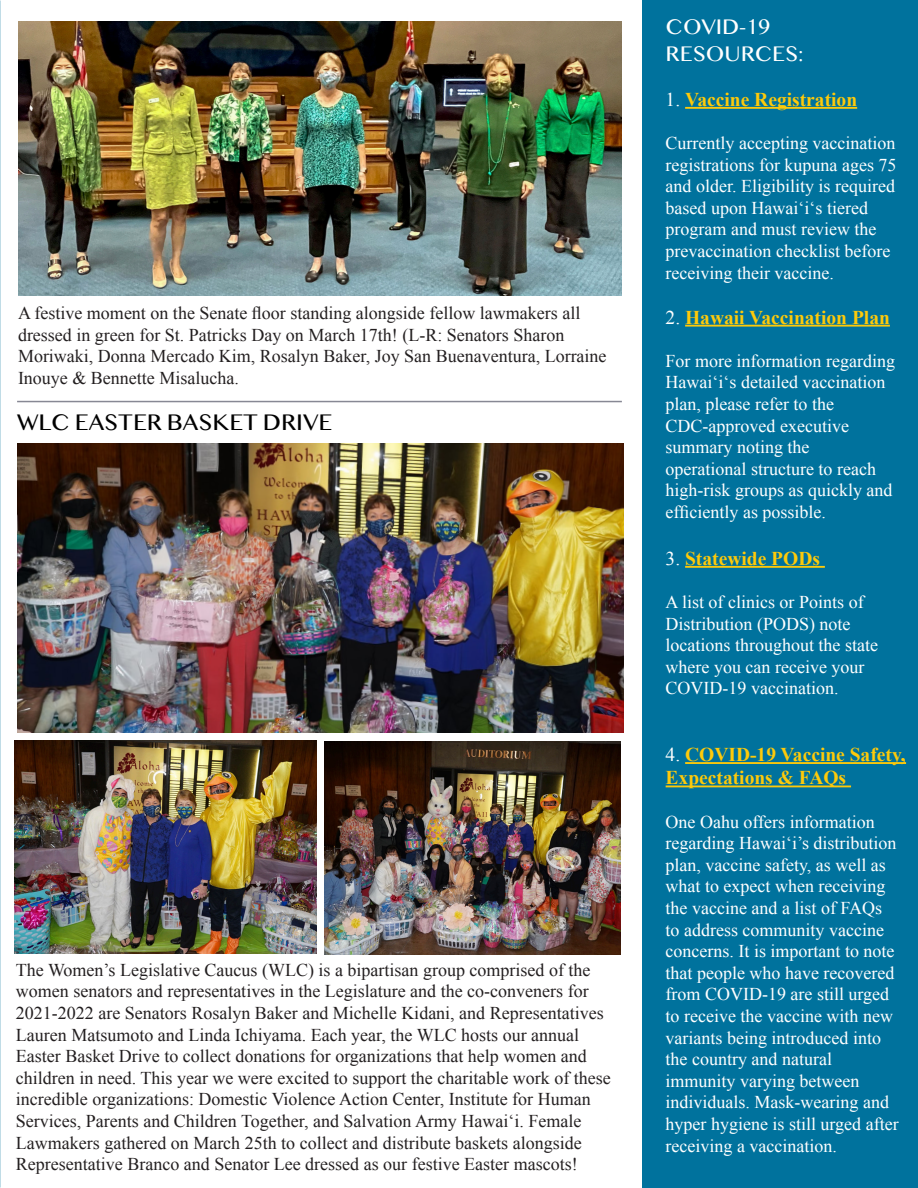
<style>
.page{position:relative;width:918px;height:1188px;background:#fff}
.page>*{position:absolute;margin:0;border:0;box-sizing:border-box;transform-origin:0 0}
.t1{font:24px "Sinhala MN";color:#000}
.t2{font:22.5px "Sinhala MN";color:#fff}
.t3{font:700 19.5px "Times New Roman";color:#feca0a}
.t4{font:18px/21.6px "Times New Roman";color:#fff}
.t5{font:18px/21.6px "Times New Roman";color:#231f20}
.s1{font-weight:400;color:#fff}
</style>
<div class="page">
<img style="left:18px;top:22px;width:604px;height:273px">
<hr style="left:17px;top:401px;width:605px;height:1px;background:#878894">
<img style="left:17px;top:443px;width:607px;height:290px">
<img style="left:14px;top:740px;width:303px;height:214px">
<img style="left:324px;top:741px;width:297px;height:213px">
<div style="left:643px;top:0;width:275px;height:1188px;background:#00729d"></div>
<hr style="left:685px;top:107px;width:172px;height:2px;background:#feca0a">
<hr style="left:685px;top:325px;width:205px;height:2px;background:#feca0a">
<hr style="left:685px;top:566px;width:140px;height:2px;background:#feca0a">
<hr style="left:685px;top:762px;width:221px;height:2px;background:#feca0a">
<hr style="left:666px;top:786px;width:185px;height:1px;background:#feca0a">
<p class="t5" style="left:18px;top:302px;width:590px">A festive moment on the Senate floor standing alongside fellow lawmakers all dressed in green for St. Patricks Day on March 17th! (L-R: Senators Sharon Moriwaki, Donna Mercado Kim, Rosalyn Baker, Joy San Buenaventura, Lorraine Inouye &amp; Bennette Misalucha.</p>
<p class="t1" style="left:17px;top:412px;width:317px">WLC EASTER BASKET DRIVE</p>
<p class="t5" style="left:16px;top:959px;width:597px">The Women’s Legislative Caucus (WLC) is a bipartisan group comprised of the women senators and representatives in the Legislature and the co-conveners for 2021-2022 are Senators Rosalyn Baker and Michelle Kidani, and Representatives Lauren Matsumoto and Linda Ichiyama. Each year, the WLC hosts our annual Easter Basket Drive to collect donations for organizations that help women and children in need. This year we were excited to support the charitable work of these incredible organizations: Domestic Violence Action Center, Institute for Human Services, Parents and Children Together, and Salvation Army Hawaiʻi. Female Lawmakers gathered on March 25th to collect and distribute baskets alongside Representative Branco and Senator Lee dressed as our festive Easter mascots!</p>
<p class="t2" style="left:666px;top:17px;width:106px">COVID-19</p>
<p class="t2" style="left:666px;top:44px;width:139px">RESOURCES:</p>
<p class="t3" style="left:666px;top:86px;width:193px"><span class="s1">1.</span> Vaccine Registration</p>
<p class="t4" style="left:666px;top:132px;width:232px">Currently accepting vaccination registrations for kupuna ages 75 and older. Eligibility is required based upon Hawaiʻiʻs tiered program and must review the prevaccination checklist before receiving their vaccine.</p>
<p class="t3" style="left:666px;top:304px;width:226px"><span class="s1">2.</span> Hawaii Vaccination Plan</p>
<p class="t4" style="left:666px;top:350px;width:231px">For more information regarding<br>Hawaiʻiʻs detailed vaccination plan, please refer to the<br>CDC-approved executive summary noting the operational structure to reach high-risk groups as quickly and efficiently as possible.</p>
<p class="t3" style="left:666px;top:545px;width:156px"><span class="s1">3.</span> Statewide PODs</p>
<p class="t4" style="left:666px;top:591px;width:214px">A list of clinics or Points of<br>Distribution (PODS) note locations throughout the state where you can receive your<br>COVID-19 vaccination.</p>
<p class="t3" style="left:666px;top:741px;width:241px"><span class="s1">4.</span> COVID-19 Vaccine Safety,</p>
<p class="t3" style="left:666px;top:764px;width:182px">Expectations &amp; FAQs</p>
<p class="t4" style="left:666px;top:810px;width:235px">One Oahu offers information regarding Hawaiʻi’s distribution plan, vaccine safety, as well as what to expect when receiving the vaccine and a list of FAQs to address community vaccine concerns. It is important to note that people who have recovered from COVID-19 are still urged to receive the vaccine with new variants being introduced into the country and natural immunity varying between individuals. Mask-wearing and hyper hygiene is still urged after receiving a vaccination.</p>
</div>
